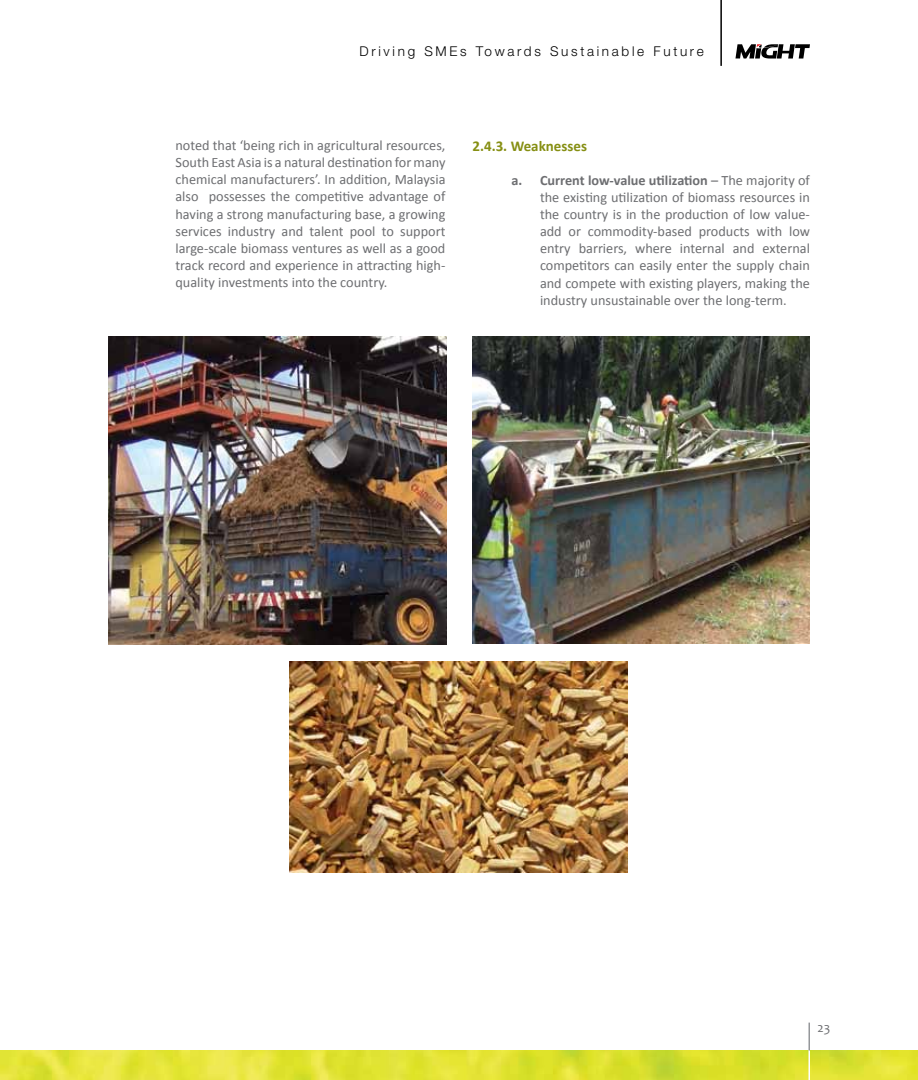
<style>
.page{position:relative;width:918px;height:1080px;background:#fff}
.page>*{position:absolute;margin:0;border:0;box-sizing:border-box;transform-origin:0 0}
.t1{font:700 15px "Calibri";color:#868f13}
.t2{font:14.25px/17.1px "Calibri";color:#6d6e71;text-align:justify}
.t3{font:300 13.5px "Helvetica Neue LT Std";letter-spacing:.2em;color:#000}
.t4{font:13.5px "Candara";color:#6d6e71}
.s1{font-weight:700}
</style>
<div class="page">
<img style="left:0;top:1050px;width:918px;height:30px">
<svg style="left:735px;top:44px;width:75px;height:15px"></svg>
<hr style="left:720px;top:0;width:2px;height:66px;background:#000">
<hr style="left:808px;top:1018px;width:2px;height:62px;background:#fff">
<hr style="left:808px;top:1023px;width:2px;height:28px;background:#95979a">
<img style="left:108px;top:337px;width:339px;height:307px">
<img style="left:472px;top:336px;width:338px;height:307px">
<img style="left:289px;top:661px;width:338px;height:212px">
<p class="t3" style="left:360px;top:43px;width:346px">Driving SMEs Towards Sustainable Future</p>
<p class="t2" style="left:176px;top:137px;width:272px">noted that ‘being rich in agricultural resources, South East Asia is a natural destination for many chemical manufacturers’. In addition, Malaysia also possesses the competitive advantage of having a strong manufacturing base, a growing services industry and talent pool to support large-scale biomass ventures as well as a good track record and experience in attracting high&shy;quality investments into the country.</p>
<p class="t1" style="left:472px;top:136px;width:116px">2.4.3. Weaknesses</p>
<p class="t2" style="left:540px;top:172px;width:272px;text-indent:-28px"><span class="s1">a. Current low-value utilization</span> – The majority of the existing utilization of biomass resources in the country is in the production of low value&shy;add or commodity-based products with low entry barriers, where internal and external competitors can easily enter the supply chain and compete with existing players, making the industry unsustainable over the long-term.</p>
<p class="t4" style="left:817px;top:1020px;width:14px">23</p>
</div>
